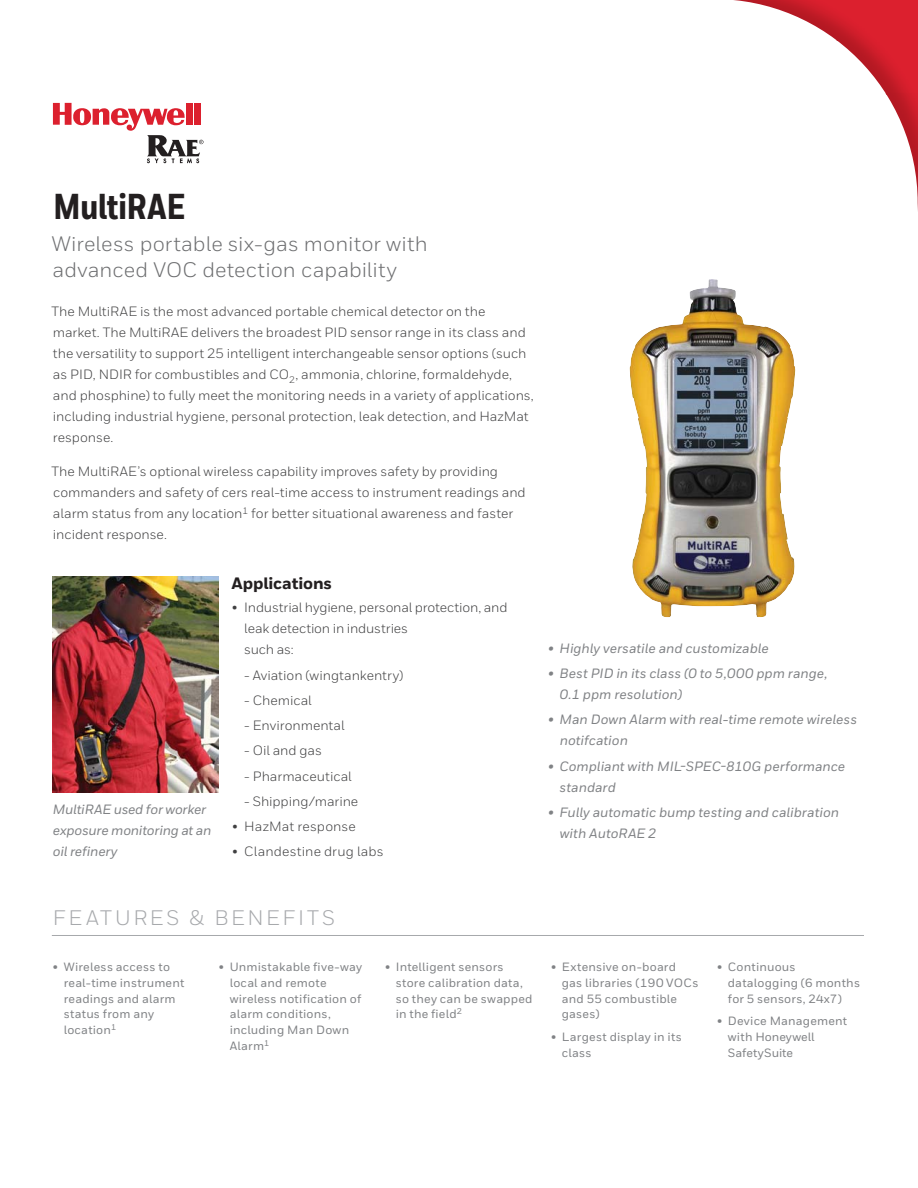
<style>
.page{position:relative;width:918px;height:1188px;background:#fff}
.page>*{position:absolute;margin:0;border:0;box-sizing:border-box;transform-origin:0 0}
.t1{font:800 36px "Honeywell Cond";letter-spacing:-.005em;color:#231f20}
.t2{font:21px/25.5px "Honeywell Sans";letter-spacing:.01em;color:#6d6e70}
.t3{font:21px "Honeywell Sans";letter-spacing:.135em;color:#a7a9ac}
.t4{font:800 16.5px "Honeywell Sans";letter-spacing:-.01em;color:#231f20}
.t5{font:13.5px/21px "Honeywell Sans";color:#404041}
.t6{font:italic 500 13.5px/21px "Honeywell Sans";letter-spacing:-.005em;color:#808285}
.t7{font:500 12px/15.8px "Honeywell Sans";letter-spacing:.015em;color:#808285}
</style>
<div class="page">
<svg style="left:53px;top:103px;width:151px;height:60px"></svg>
<hr style="left:52px;top:935px;width:812px;height:1px;background:#a7a9ac">
<img style="left:630px;top:279px;width:131px;height:338px">
<img style="left:53px;top:577px;width:166px;height:216px">
<img style="left:734px;top:0;width:184px;height:40px">
<img style="left:836px;top:40px;width:82px;height:54px">
<img style="left:886px;top:94px;width:32px;height:117px">
<h1 class="t1" style="left:54px;top:186px;width:133px">MultiRAE</h1>
<h2 class="t2" style="left:52px;top:233px;width:378px">Wireless portable six-gas monitor with advanced VOC detection capability</h2>
<p class="t5" style="left:51px;top:301px;width:484px">The MultiRAE is the most advanced portable chemical detector on the market. The MultiRAE delivers the broadest PID sensor range in its class and the versatility to support 25 intelligent interchangeable sensor options (such as PID, NDIR for combustibles and CO<sub>2</sub>, ammonia, chlorine, formaldehyde, and phosphine) to fully meet the monitoring needs in a variety of applications, including industrial hygiene, personal protection, leak detection, and HazMat response.</p>
<p class="t5" style="left:51px;top:462px;width:476px">The MultiRAE’s optional wireless capability improves safety by providing commanders and safety of cers real-time access to instrument readings and alarm status from any location<sup>1</sup> for better situational awareness and faster incident response.</p>
<p class="t4" style="left:231px;top:577px;width:102px">Applications</p>
<p class="t5" style="left:244px;top:598px;width:265px;text-indent:-13px">• Industrial hygiene, personal protection, and leak detection in industries<br>such as:</p>
<p class="t5" style="left:244px;top:665px;width:161px">- Aviation (wingtankentry)</p>
<p class="t5" style="left:244px;top:691px;width:69px">- Chemical</p>
<p class="t5" style="left:244px;top:716px;width:102px">- Environmental</p>
<p class="t5" style="left:244px;top:741px;width:79px">- Oil and gas</p>
<p class="t5" style="left:244px;top:767px;width:109px">- Pharmaceutical</p>
<p class="t5" style="left:244px;top:792px;width:116px">- Shipping/marine</p>
<p class="t5" style="left:232px;top:817px;width:125px">• HazMat response</p>
<p class="t5" style="left:232px;top:842px;width:153px">• Clandestine drug labs</p>
<p class="t6" style="left:53px;top:800px;width:160px">MultiRAE used for worker exposure monitoring at an oil refinery</p>
<p class="t6" style="left:548px;top:639px;width:222px">• Highly versatile and customizable</p>
<p class="t6" style="left:560px;top:664px;width:269px;text-indent:-12px">• Best PID in its class (0 to 5,000 ppm range,<br>0.1 ppm resolution)</p>
<p class="t6" style="left:560px;top:710px;width:299px;text-indent:-12px">• Man Down Alarm with real-time remote wireless notifcation</p>
<p class="t6" style="left:560px;top:757px;width:287px;text-indent:-11px">• Compliant with MIL-SPEC-810G performance standard</p>
<p class="t6" style="left:560px;top:803px;width:281px;text-indent:-12px">• Fully automatic bump testing and calibration with AutoRAE 2</p>
<h2 class="t3" style="left:53px;top:910px;width:284px">FEATURES &amp; BENEFITS</h2>
<p class="t7" style="left:64px;top:960px;width:122px;text-indent:-11px">• Wireless access to real-time instrument readings and alarm status from any location<sup>1</sup></p>
<p class="t7" style="left:230px;top:960px;width:134px;text-indent:-11px">• Unmistakable five-way local and remote wireless notification of alarm conditions, including Man Down<br>Alarm<sup>1</sup></p>
<p class="t7" style="left:396px;top:960px;width:138px;text-indent:-11px">• Intelligent sensors store calibration data, so they can be swapped in the field<sup>2</sup></p>
<p class="t7" style="left:562px;top:960px;width:138px;text-indent:-11px">• Extensive on-board gas libraries (190 VOCs and 55 combustible gases)</p>
<p class="t7" style="left:562px;top:1030px;width:122px;text-indent:-11px">• Largest display in its class</p>
<p class="t7" style="left:728px;top:960px;width:134px;text-indent:-11px">• Continuous datalogging (6 months for 5 sensors, 24x7)</p>
<p class="t7" style="left:728px;top:1014px;width:121px;text-indent:-11px">• Device Management with Honeywell<br>SafetySuite</p>
</div>
